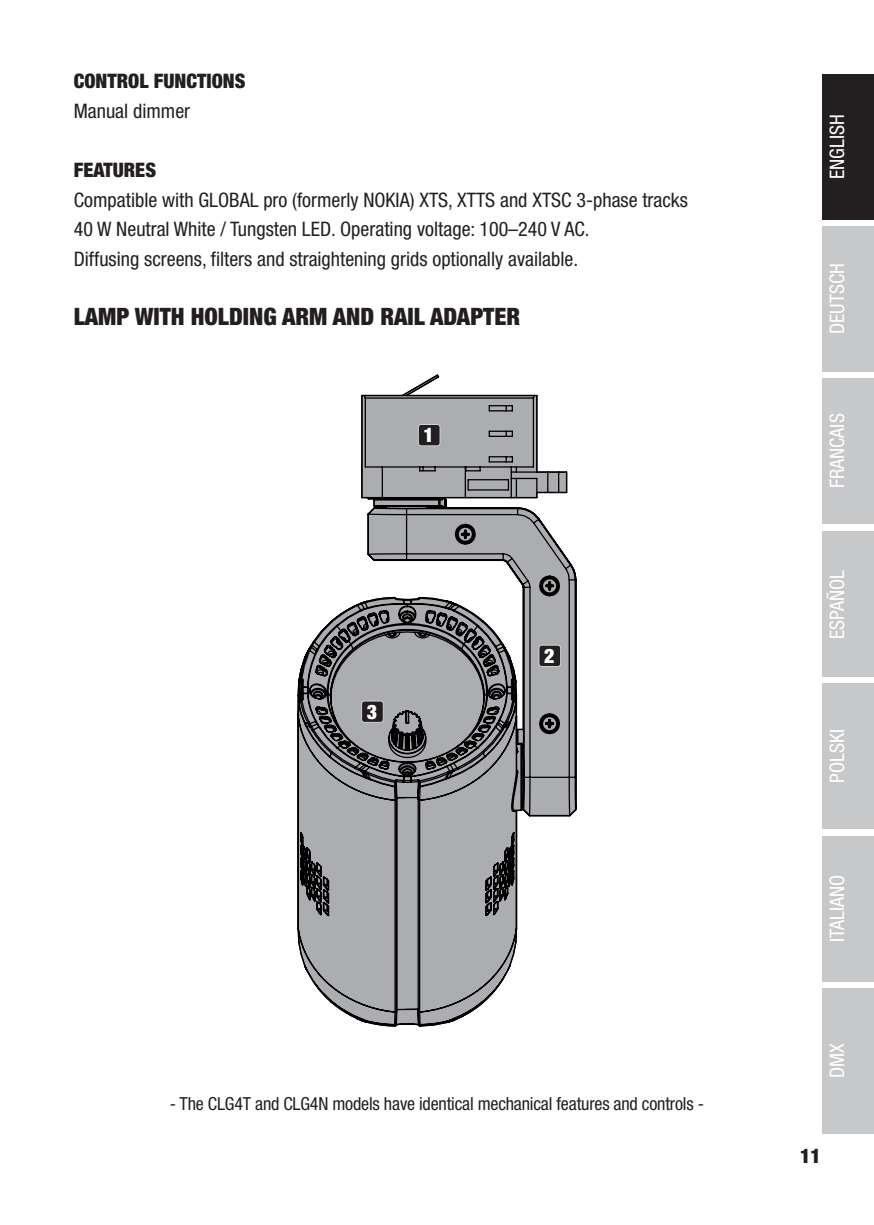
<style>
.page{position:relative;width:874px;height:1225px;background:#fff}
.page>*{position:absolute;margin:0;border:0;box-sizing:border-box;transform-origin:0 0}
.t1{font:900 condensed 24px "Helvetica Neue LT Pro";color:#231f20}
.t2{font:condensed 20px/29.6px "Helvetica Neue LT Pro";color:#231f20}
.t3{font:condensed 20px "Helvetica Neue LT Std";color:#fff}
.t4{font:900 condensed 20px "Helvetica Neue LT Pro";color:#231f20}
.t5{font:900 condensed 20px "Helvetica Neue LT Pro";color:#fff}
.t6{font:900 condensed 20px "Helvetica Neue LT Std";color:#231f20}
.t7{font:condensed 18px "Helvetica Neue LT Pro";letter-spacing:-.01em;color:#231f20}
</style>
<div class="page">
<div style="left:821px;top:988px;width:52px;height:146px;background:#c7c8ca"></div>
<div style="left:821px;top:74px;width:52px;height:145px;background:#231f20"></div>
<div style="left:821px;top:226px;width:52px;height:145px;background:#c7c8ca"></div>
<div style="left:821px;top:378px;width:52px;height:146px;background:#c7c8ca"></div>
<div style="left:821px;top:531px;width:52px;height:146px;background:#c7c8ca"></div>
<div style="left:821px;top:683px;width:52px;height:146px;background:#c7c8ca"></div>
<div style="left:821px;top:836px;width:52px;height:145px;background:#c7c8ca"></div>
<svg style="left:297px;top:374px;width:280px;height:653px"></svg>
<div style="left:418px;top:424px;width:22px;height:22px;background:#231f20;border-radius:3px"></div>
<div style="left:417px;top:424px;width:23px;height:22px;border:1px solid #d1d2d4;border-radius:3px"></div>
<div style="left:538px;top:645px;width:22px;height:21px;background:#231f20;border-radius:3px"></div>
<div style="left:538px;top:644px;width:23px;height:23px;border:1px solid #d1d2d4;border-radius:3px"></div>
<div style="left:361px;top:701px;width:22px;height:21px;background:#231f20;border-radius:3px"></div>
<div style="left:361px;top:700px;width:22px;height:23px;border:1px solid #d1d2d4;border-radius:3px"></div>
<p class="t4" style="left:74px;top:69px;width:173px">CONTROL FUNCTIONS</p>
<p class="t2" style="left:74px;top:96px;width:118px">Manual dimmer</p>
<p class="t4" style="left:74px;top:158px;width:84px">FEATURES</p>
<p class="t2" style="left:74px;top:185px;width:615px">Compatible with GLOBAL pro (formerly NOKIA) XTS, XTTS and XTSC 3-phase tracks<br>40 W Neutral White / Tungsten LED. Operating voltage: 100–240 V AC.<br>Diffusing screens, filters and straightening grids optionally available.</p>
<p class="t1" style="left:74px;top:302px;width:447px">LAMP WITH HOLDING ARM AND RAIL ADAPTER</p>
<p class="t5" style="left:423px;top:423px;width:12px">1</p>
<p class="t5" style="left:367px;top:700px;width:12px">3</p>
<p class="t5" style="left:544px;top:644px;width:12px">2</p>
<p class="t7" style="left:170px;top:1093px;width:535px">- The CLG4T and CLG4N models have identical mechanical features and controls -</p>
<p class="t3" style="left:824px;top:179px;width:66px;rotate:-90deg">ENGLISH</p>
<p class="t3" style="left:824px;top:334px;width:73px;rotate:-90deg">DEUTSCH</p>
<p class="t3" style="left:824px;top:488px;width:76px;rotate:-90deg">FRANCAIS</p>
<p class="t3" style="left:825px;top:639px;width:71px;rotate:-90deg">ESPAÑOL</p>
<p class="t3" style="left:825px;top:783px;width:55px;rotate:-90deg">POLSKI</p>
<p class="t3" style="left:825px;top:942px;width:69px;rotate:-90deg">ITALIANO</p>
<p class="t3" style="left:825px;top:1078px;width:36px;rotate:-90deg">DMX</p>
<p class="t6" style="left:799px;top:1143px;width:22px">11</p>
</div>
